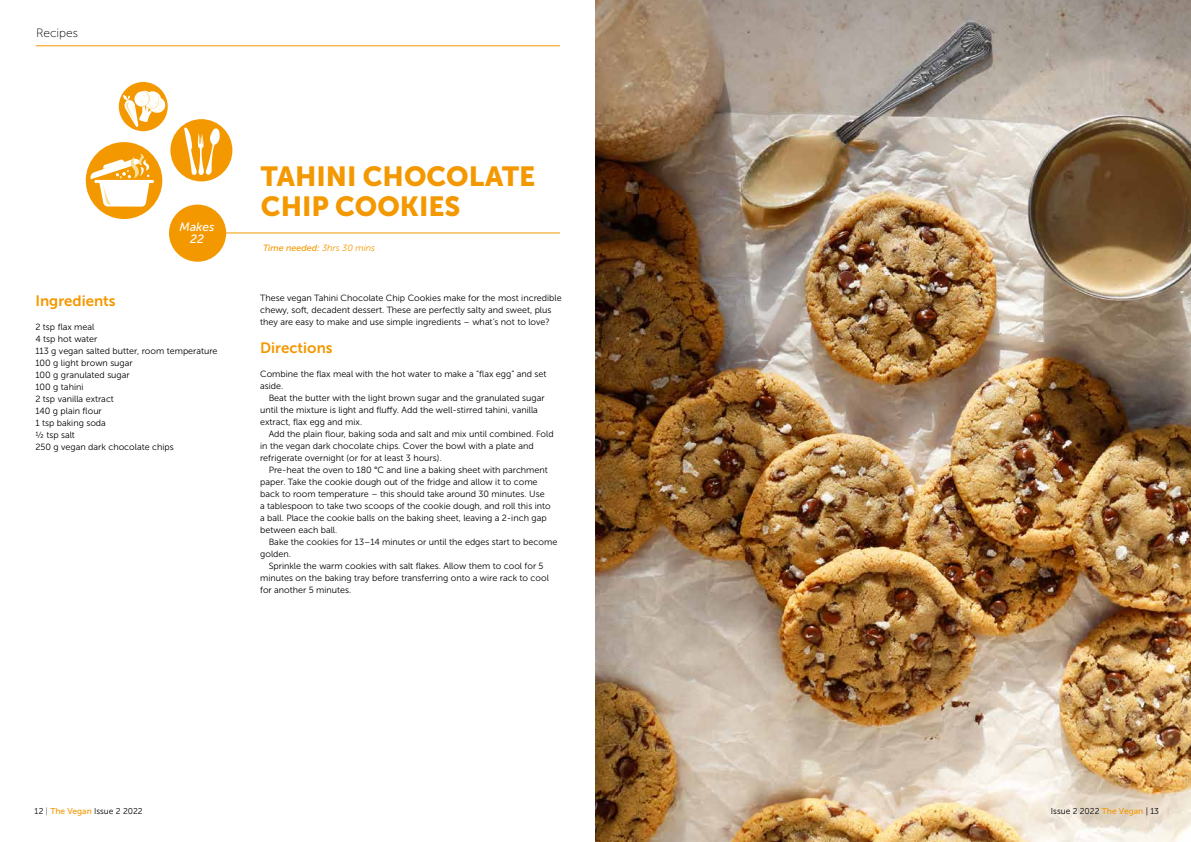
<style>
.page{position:relative;width:1191px;height:842px;background:#fff}
.page>*{position:absolute;margin:0;border:0;box-sizing:border-box;transform-origin:0 0}
.t1{font:27.5px/30px "Museo Sans 900";color:#f49800}
.t2{font:15px "Museo Sans 700";color:#f49800}
.t3{font:italic 12px/12px "Museo Sans 500";color:#fff;text-align:center}
.t4{font:12px "Museo Sans 100";color:#000}
.t5{font:9px/12px "Museo Sans 300";color:#000}
.t6{font:italic 9px "Museo Sans 500";color:#f49800}
.t7{font:8.5px "Museo Sans 300";color:#000}
.s1{font-family:"Museo Sans 300"}
.s2{font-family:"Museo Sans 100"}
.s3{font-family:"Museo Sans 500";color:#f49800}
</style>
<div class="page">
<hr style="left:36px;top:45px;width:524px;height:1px;background:#f49800">
<hr style="left:223px;top:232px;width:337px;height:1px;background:#f49800">
<div style="left:86px;top:142px;width:76px;height:77px;background:#f49800;border-radius:50%"></div>
<div style="left:170px;top:119px;width:62px;height:62px;background:#f49800;border-radius:50%"></div>
<div style="left:119px;top:82px;width:49px;height:49px;background:#f49800;border-radius:50%"></div>
<hr style="left:94px;top:180px;width:60px;height:3px;background:#fff">
<svg style="left:90px;top:153px;width:60px;height:54px"></svg>
<svg style="left:184px;top:127px;width:36px;height:48px"></svg>
<svg style="left:123px;top:90px;width:43px;height:37px"></svg>
<div style="left:169px;top:205px;width:57px;height:57px;background:#f49800;border-radius:50%"></div>
<img style="left:595px;top:0;width:596px;height:842px">
<h3 class="t4" style="left:36px;top:26px;width:44px">Recipes</h3>
<h3 class="t3" style="left:180px;top:221px;width:36px">Makes<br>22</h3>
<h2 class="t2" style="left:35px;top:293px;width:82px">Ingredients</h2>
<p class="t5" style="left:35px;top:321px;width:184px">2 tsp flax meal<br>4 tsp hot water<br>113 g vegan salted butter, room temperature<br>100 g light brown sugar<br>100 g granulated sugar<br>100 g tahini<br>2 tsp vanilla extract<br>140 g plain flour<br>1 tsp baking soda<br>½ tsp salt<br>250 g vegan dark chocolate chips</p>
<h1 class="t1" style="left:261px;top:161px;width:276px">TAHINI CHOCOLATE<br>CHIP COOKIES</h1>
<p class="t6" style="left:263px;top:243px;width:114px">Time needed: <span class="s1">3hrs 30 mins</span></p>
<p class="t5" style="left:260px;top:292px;width:303px">These vegan Tahini Chocolate Chip Cookies make for the most incredible chewy, soft, decadent dessert. These are perfectly salty and sweet, plus they are easy to make and use simple ingredients – what’s not to love?</p>
<h2 class="t2" style="left:260px;top:339px;width:74px">Directions</h2>
<p class="t5" style="left:260px;top:368px;width:288px">Combine the flax meal with the hot water to make a “flax egg” and set aside.</p>
<p class="t5" style="left:260px;top:392px;width:286px;text-indent:9px">Beat the butter with the light brown sugar and the granulated sugar until the mixture is light and fluffy. Add the well-stirred tahini, vanilla extract, flax egg and mix.</p>
<p class="t5" style="left:260px;top:428px;width:295px;text-indent:9px">Add the plain flour, baking soda and salt and mix until combined. Fold in the vegan dark chocolate chips. Cover the bowl with a plate and refrigerate overnight (or for at least 3 hours).</p>
<p class="t5" style="left:260px;top:464px;width:292px;text-indent:9px">Pre-heat the oven to 180 °C and line a baking sheet with parchment paper. Take the cookie dough out of the fridge and allow it to come back to room temperature – this should take around 30 minutes. Use a tablespoon to take two scoops of the cookie dough, and roll this into a ball. Place the cookie balls on the baking sheet, leaving a 2-inch gap between each ball.</p>
<p class="t5" style="left:269px;top:536px;width:290px">Bake the cookies for 13–14 minutes or until the edges start to become</p>
<p class="t5" style="left:260px;top:548px;width:32px">golden.</p>
<p class="t5" style="left:269px;top:560px;width:276px">Sprinkle the warm cookies with salt flakes. Allow them to cool for 5</p>
<p class="t5" style="left:260px;top:572px;width:290px">minutes on the baking tray before transferring onto a wire rack to cool</p>
<p class="t5" style="left:260px;top:584px;width:93px">for another 5 minutes.</p>
<p class="t7" style="left:35px;top:806px;width:110px">12 <span class="s2">|</span> <span class="s3">The Vegan</span> Issue 2 2022</p>
<p class="t7" style="left:1051px;top:806px;width:110px">Issue 2 2022 <span class="s3">The Vegan</span> | 13</p>
</div>
